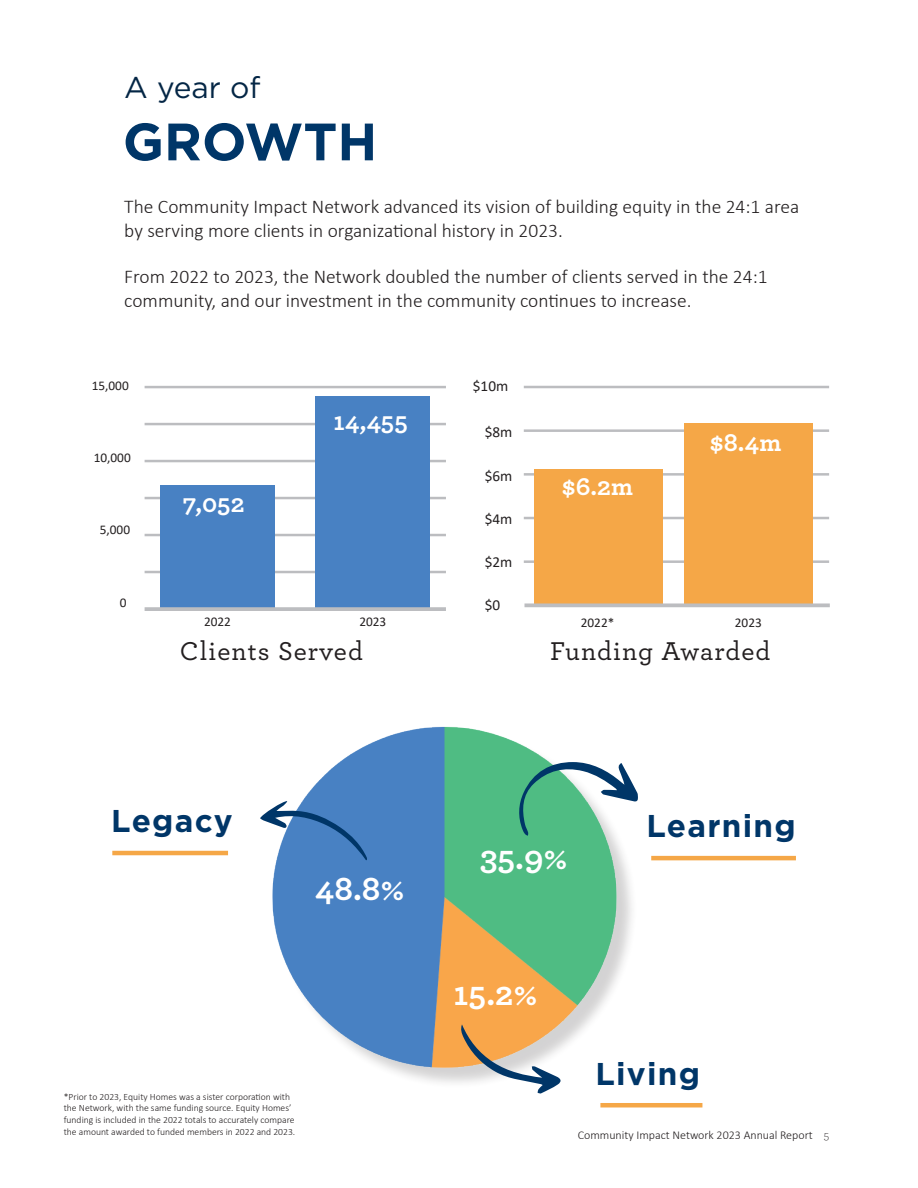
<style>
.page{position:relative;width:918px;height:1188px;background:#fff}
.page>*{position:absolute;margin:0;border:0;box-sizing:border-box;transform-origin:0 0}
.t1{font:700 52.5px "Gotham";color:#003668}
.t2{font:700 34.5px "Archer";color:#fff}
.t3{font:700 31.5px "Gotham";letter-spacing:.04em;color:#003668}
.t4{font:30px "Gotham";color:#042645}
.t5{font:500 27px "Archer";letter-spacing:.04em;color:#231f20}
.t6{font:700 26.1px "Archer";color:#fff}
.t7{font:300 19.5px/23.4px "Calibri";color:#231f20}
.t8{font:15.3px "Calibri";color:#231f20}
.t9{font:13.35px "Calibri";color:#231f20}
.t10{font:300 12px "Calibri";color:#231f20}
.t11{font:300 9.6px/11.6px "Calibri";color:#231f20}
.s1{font-family:"Archer"}
</style>
<div class="page">
<hr style="left:112px;top:851px;width:116px;height:4px;background:#f5a747">
<hr style="left:651px;top:856px;width:145px;height:4px;background:#f5a747">
<hr style="left:600px;top:1103px;width:102px;height:4px;background:#f5a747">
<hr style="left:145px;top:423px;width:301px;height:2px;background:#bcbdc0">
<hr style="left:145px;top:571px;width:301px;height:2px;background:#bcbdc0">
<hr style="left:145px;top:460px;width:301px;height:2px;background:#bcbdc0">
<hr style="left:145px;top:497px;width:301px;height:2px;background:#bcbdc0">
<hr style="left:145px;top:386px;width:301px;height:2px;background:#bcbdc0">
<hr style="left:145px;top:534px;width:301px;height:2px;background:#bcbdc0">
<div style="left:160px;top:486px;width:115px;height:123px;background:#4881c3"></div>
<div style="left:315px;top:396px;width:115px;height:213px;background:#4881c3"></div>
<svg style="left:145px;top:607px;width:301px;height:4px"></svg>
<hr style="left:524px;top:386px;width:305px;height:2px;background:#bcbdc0">
<hr style="left:524px;top:560px;width:305px;height:3px;background:#bcbdc0">
<hr style="left:524px;top:429px;width:305px;height:3px;background:#bcbdc0">
<hr style="left:524px;top:473px;width:305px;height:3px;background:#bcbdc0">
<hr style="left:524px;top:517px;width:305px;height:2px;background:#bcbdc0">
<div style="left:534px;top:469px;width:129px;height:136px;background:#f5a747"></div>
<div style="left:684px;top:423px;width:129px;height:182px;background:#f5a747"></div>
<svg style="left:524px;top:603px;width:306px;height:4px"></svg>
<img style="left:272px;top:726px;width:360px;height:357px">
<svg style="left:518px;top:762px;width:120px;height:74px"></svg>
<svg style="left:260px;top:801px;width:107px;height:59px"></svg>
<svg style="left:460px;top:1024px;width:102px;height:70px"></svg>
<h3 class="t4" style="left:124px;top:71px;width:138px">A year of</h3>
<h1 class="t1" style="left:123px;top:107px;width:256px">GROWTH</h1>
<p class="t7" style="left:124px;top:195px;width:676px">The Community Impact Network advanced its vision of building equity in the 24:1 area by serving more clients in organizational history in 2023.</p>
<p class="t7" style="left:124px;top:265px;width:645px">From 2022 to 2023, the Network doubled the number of clients served in the 24:1 community, and our investment in the community continues to increase.</p>
<p class="t9" style="left:92px;top:376px;width:39px">15,000</p>
<p class="t9" style="left:94px;top:448px;width:39px">10,000</p>
<p class="t9" style="left:100px;top:521px;width:32px">5,000</p>
<p class="t9" style="left:120px;top:593px;width:8px">0</p>
<h3 class="t6" style="left:183px;top:483px;width:63px">7,052</h3>
<h3 class="t6" style="left:333px;top:401px;width:76px">14,455</h3>
<p class="t9" style="left:204px;top:612px;width:28px">2022</p>
<p class="t9" style="left:359px;top:612px;width:28px">2023</p>
<p class="t8" style="left:473px;top:376px;width:37px">$10m</p>
<p class="t8" style="left:485px;top:422px;width:29px">$8m</p>
<p class="t8" style="left:485px;top:465px;width:29px">$6m</p>
<p class="t8" style="left:485px;top:508px;width:29px">$4m</p>
<p class="t8" style="left:485px;top:551px;width:29px">$2m</p>
<p class="t8" style="left:485px;top:594px;width:17px">$0</p>
<h3 class="t6" style="left:562px;top:466px;width:73px">$6.2m</h3>
<h3 class="t6" style="left:710px;top:422px;width:73px">$8.4m</h3>
<p class="t9" style="left:581px;top:613px;width:35px">2022*</p>
<p class="t9" style="left:735px;top:613px;width:28px">2023</p>
<h3 class="t5" style="left:180px;top:631px;width:185px">Clients Served</h3>
<h3 class="t5" style="left:550px;top:631px;width:222px">Funding Awarded</h3>
<h3 class="t3" style="left:111px;top:800px;width:123px">Legacy</h3>
<h2 class="t2" style="left:315px;top:861px;width:91px">48.8%</h2>
<p class="t11" style="left:64px;top:1091px;width:233px">*Prior to 2023, Equity Homes was a sister corporation with the Network, with the same funding source. Equity Homes’ funding is included in the 2022 totals to accurately compare the amount awarded to funded members in 2022 and 2023.</p>
<h2 class="t2" style="left:480px;top:830px;width:89px">35.9%</h2>
<h3 class="t3" style="left:646px;top:805px;width:151px">Learning</h3>
<h2 class="t2" style="left:454px;top:967px;width:86px">15.2%</h2>
<h3 class="t3" style="left:595px;top:1053px;width:106px">Living</h3>
<p class="t10" style="left:578px;top:1127px;width:253px">Community Impact Network 2023 Annual Report <span class="s1">5</span></p>
</div>
